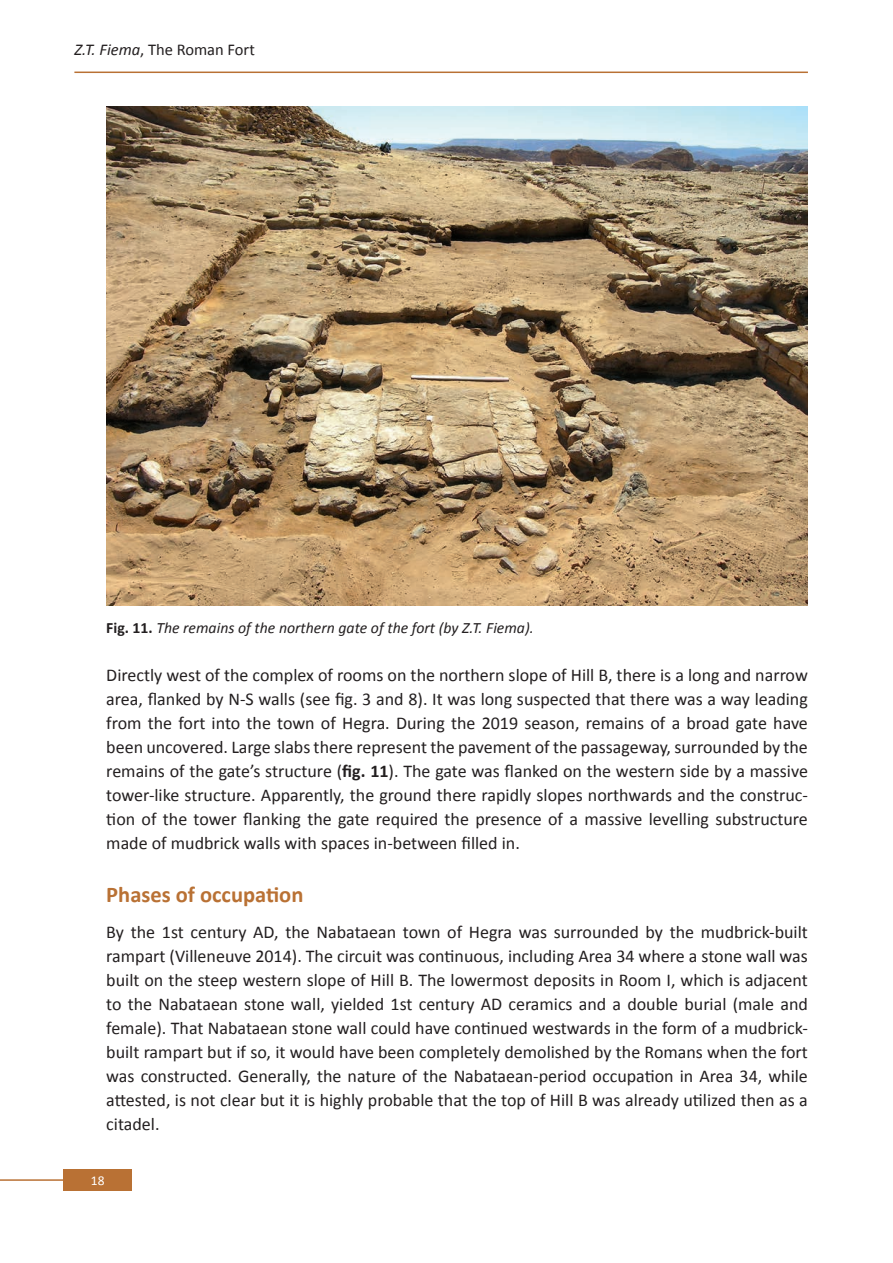
<style>
.page{position:relative;width:893px;height:1263px;background:#fff}
.page>*{position:absolute;margin:0;border:0;box-sizing:border-box;transform-origin:0 0}
.t1{font:700 22.5px "Calibri";color:#b97134}
.t2{font:18px/24px "Calibri";color:#231f20;text-align:justify}
.t3{font:16.5px "Calibri";color:#231f20}
.t4{font:italic 15.75px "Calibri";color:#231f20}
.t5{font:13.5px "Calibri";color:#fff}
.s1{font-style:italic}
.s2{font-weight:700;font-style:normal}
.s3{font-weight:700}
</style>
<div class="page">
<hr style="left:74px;top:72px;width:734px;height:1px;background:#b97134">
<div style="left:64px;top:1169px;width:68px;height:22px;background:#b97134"></div>
<hr style="left:0;top:1179px;width:64px;height:2px;background:#b97134">
<img style="left:106px;top:106px;width:702px;height:500px">
<p class="t3" style="left:74px;top:39px;width:182px"><span class="s1">Z.T. Fiema</span>, The Roman Fort</p>
<p class="t4" style="left:106px;top:617px;width:429px"><span class="s2">Fig. 11.</span> The remains of the northern gate of the fort (by Z.T. Fiema).</p>
<p class="t2" style="left:106px;top:663px;width:703px">Directly west of the complex of rooms on the northern slope of Hill B, there is a long and narrow area, flanked by N-S walls (see fig. 3 and 8). It was long suspected that there was a way leading from the fort into the town of Hegra. During the 2019 season, remains of a broad gate have been uncovered. Large slabs there represent the pavement of the passageway, surrounded by the remains of the gate’s structure (<span class="s3">fig. 11</span>). The gate was flanked on the western side by a massive tower-like structure. Apparently, the ground there rapidly slopes northwards and the construc&shy;tion of the tower flanking the gate required the presence of a massive levelling substructure made of mudbrick walls with spaces in-between filled in.</p>
<p class="t1" style="left:106px;top:880px;width:199px">Phases of occupation</p>
<p class="t2" style="left:106px;top:920px;width:703px">By the 1st century AD, the Nabataean town of Hegra was surrounded by the mudbrick-built rampart (Villeneuve 2014). The circuit was continuous, including Area 34 where a stone wall was built on the steep western slope of Hill B. The lowermost deposits in Room I, which is adjacent to the Nabataean stone wall, yielded 1st century AD ceramics and a double burial (male and female). That Nabataean stone wall could have continued westwards in the form of a mudbrick&shy;built rampart but if so, it would have been completely demolished by the Romans when the fort was constructed. Generally, the nature of the Nabataean-period occupation in Area 34, while attested, is not clear but it is highly probable that the top of Hill B was already utilized then as a citadel.</p>
<p class="t5" style="left:91px;top:1172px;width:15px">18</p>
</div>
